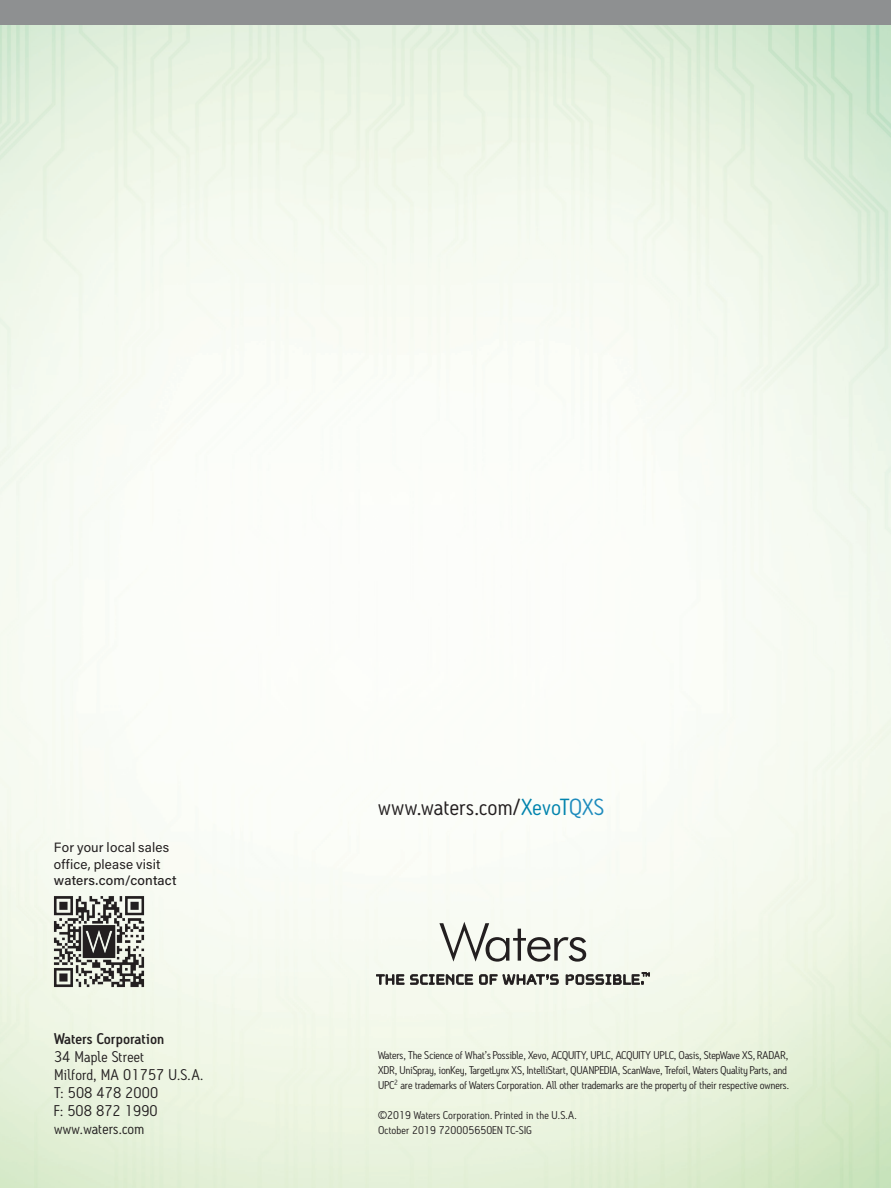
<style>
.page{position:relative;width:891px;height:1188px;background:#fff}
.page>*{position:absolute;margin:0;border:0;box-sizing:border-box;transform-origin:0 0}
.t1{font:22.5px "Antitled OT";letter-spacing:.005em;color:#231f20;scale:1.05 1}
.t2{font:15px/18px "Antitled OT";letter-spacing:.01em;color:#231f20;scale:1.05 1}
.t3{font:500 15px "Antitled OT";letter-spacing:.01em;color:#231f20;scale:1.05 1}
.t4{font:13.5px/16.5px "Acumin Pro";letter-spacing:.015em;color:#231f20}
.t5{font:500 13.5px "Acumin Pro";letter-spacing:.01em;color:#231f20}
.t6{font:10.8px/15px "Antitled OT";letter-spacing:-.01em;color:#231f20;scale:1.05 1}
.t7{font:10.8px/15px "Antitled OT";letter-spacing:.01em;color:#231f20;scale:1.05 1}
.s1{color:#0083ad}
.s2{color:#1e8bbd}
</style>
<div class="page">
<div style="left:0;top:0;width:891px;height:25px;background:#8e9091"></div>
<svg style="left:376px;top:974px;width:97px;height:11px"></svg>
<svg style="left:479px;top:972px;width:80px;height:13px"></svg>
<svg style="left:566px;top:972px;width:84px;height:13px"></svg>
<svg style="left:439px;top:922px;width:147px;height:40px"></svg>
<img style="left:45px;top:888px;width:108px;height:108px">
<p class="t4" style="left:54px;top:838px;width:117px">For your local sales office, please visit</p>
<p class="t5" style="left:54px;top:871px;width:124px">waters.com/contact</p>
<h2 class="t3" style="left:54px;top:1029px;width:106px">Waters Corporation</h2>
<h2 class="t2" style="left:54px;top:1047px;width:144px">34 Maple Street<br>Milford, MA 01757 U.S.A.<br>T: 508 478 2000<br>F: 508 872 1990 www.waters.com</h2>
<h1 class="t1" style="left:378px;top:794px;width:217px">www.waters.com/<span class="s1">XevoT</span><span class="s2">QXS</span></h1>
<p class="t6" style="left:378px;top:1048px;width:393px">Waters, The Science of What’s Possible, Xevo, ACQUITY, UPLC, ACQUITY UPLC, Oasis, StepWave XS, RADAR,<br>XDR, UniSpray, ionKey, TargetLynx XS, IntelliStart, QUANPEDIA, ScanWave, Trefoil, Waters Quality Parts, and<br>UPC<sup>2</sup> are trademarks of Waters Corporation. All other trademarks are the property of their respective owners.</p>
<p class="t7" style="left:378px;top:1108px;width:191px">©2019 Waters Corporation. Printed in the U.S.A.<br>October 2019 720005650EN TC-SIG</p>
</div>
